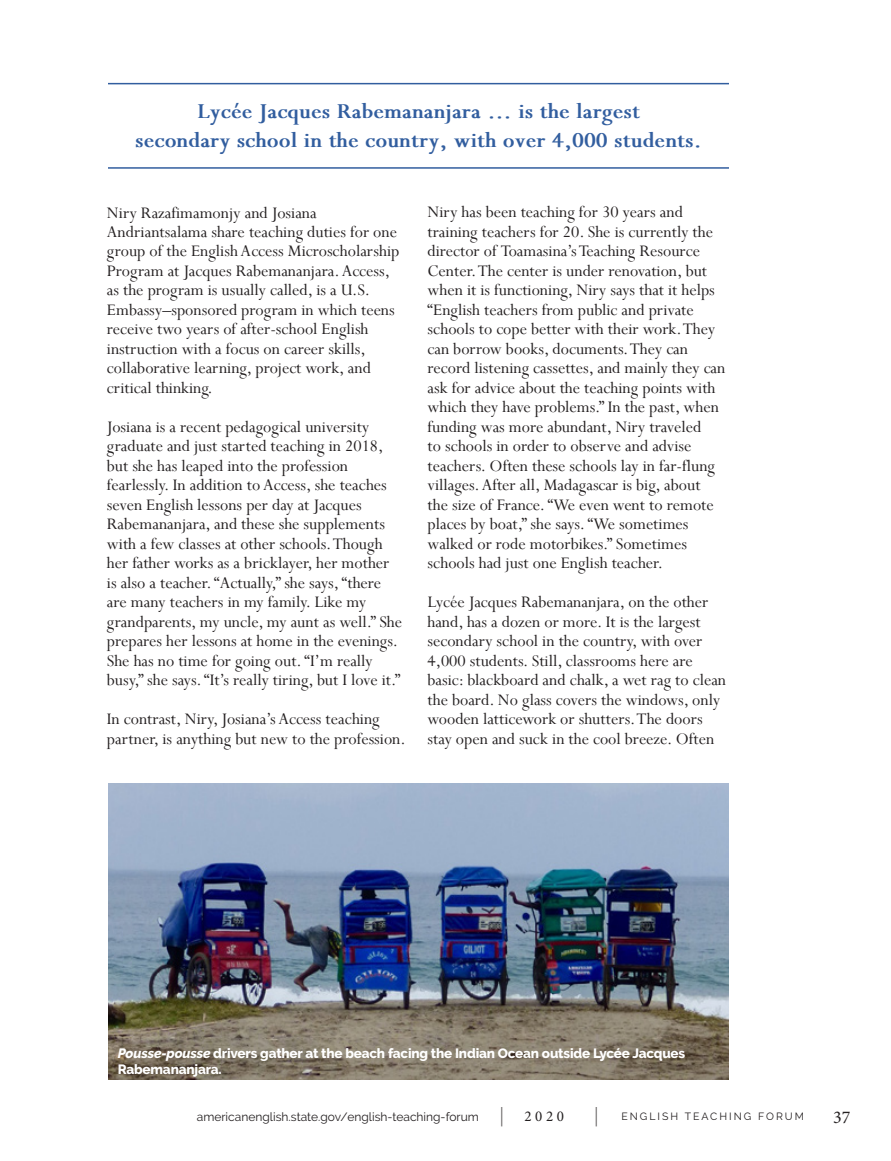
<style>
.page{position:relative;width:891px;height:1161px;background:#fff}
.page>*{position:absolute;margin:0;border:0;box-sizing:border-box;transform-origin:0 0}
.t1{font:700 24px/28.8px "Perpetua";color:#325e9f;text-align:center}
.Body{font:18px/19.5px "Perpetua";color:#231f20}
.t2{font:18px "Minion Pro";color:#231f20}
.t3{font:15px "Minion Pro";color:#231f20}
.t4{font:800 13.5px/16.2px "Raleway";letter-spacing:-.015em;color:#fff}
.t5{font:12px "Raleway";color:#231f20}
.t6{font:10.5px "Raleway";letter-spacing:.19em;color:#231f20}
.s1{font-style:italic}
</style>
<div class="page">
<svg style="left:596px;top:1107px;width:1px;height:19px"></svg>
<svg style="left:501px;top:1107px;width:1px;height:19px"></svg>
<hr style="left:108px;top:83px;width:621px;height:1px;background:#325e9f">
<hr style="left:108px;top:167px;width:621px;height:2px;background:#325e9f">
<img style="left:108px;top:783px;width:621px;height:297px">
<p class="t1" style="left:135px;top:98px;width:568px">Lycée Jacques Rabemananjara … is the largest<br>secondary school in the country, with over 4,000 students.</p>
<p class="Body" style="left:107px;top:202px;width:294px">Niry Razafimamonjy and Josiana Andriantsalama share teaching duties for one group of the English Access Microscholarship Program at Jacques Rabemananjara. Access, as the program is usually called, is a U.S.<br>Embassy–sponsored program in which teens receive two years of after-school English instruction with a focus on career skills, collaborative learning, project work, and critical thinking.</p>
<p class="Body" style="left:107px;top:417px;width:297px">Josiana is a recent pedagogical university graduate and just started teaching in 2018, but she has leaped into the profession fearlessly. In addition to Access, she teaches seven English lessons per day at Jacques Rabemananjara, and these she supplements with a few classes at other schools. Though her father works as a bricklayer, her mother is also a teacher. “Actually,” she says, “there are many teachers in my family. Like my grandparents, my uncle, my aunt as well.” She prepares her lessons at home in the evenings.<br>She has no time for going out. “I’m really busy,” she says. “It’s really tiring, but I love it.”</p>
<p class="Body" style="left:107px;top:709px;width:300px">In contrast, Niry, Josiana’s Access teaching partner, is anything but new to the profession.</p>
<p class="Body" style="left:428px;top:202px;width:299px">Niry has been teaching for 30 years and training teachers for 20. She is currently the director of Toamasina’s Teaching Resource Center. The center is under renovation, but when it is functioning, Niry says that it helps “English teachers from public and private schools to cope better with their work. They can borrow books, documents. They can record listening cassettes, and mainly they can ask for advice about the teaching points with which they have problems.” In the past, when funding was more abundant, Niry traveled<br>to schools in order to observe and advise teachers. Often these schools lay in far-flung villages. After all, Madagascar is big, about the size of France. “We even went to remote places by boat,” she says. “We sometimes walked or rode motorbikes.” Sometimes schools had just one English teacher.</p>
<p class="Body" style="left:428px;top:592px;width:300px">Lycée Jacques Rabemananjara, on the other hand, has a dozen or more. It is the largest secondary school in the country, with over 4,000 students. Still, classrooms here are basic: blackboard and chalk, a wet rag to clean the board. No glass covers the windows, only wooden latticework or shutters. The doors stay open and suck in the cool breeze. Often</p>
<p class="t4" style="left:118px;top:1045px;width:569px"><span class="s1">Pousse-pousse</span> drivers gather at the beach facing the Indian Ocean outside Lycée Jacques<br>Rabemananjara.</p>
<p class="t5" style="left:197px;top:1110px;width:284px">americanenglish.state.gov/english-teaching-forum</p>
<p class="t3" style="left:524px;top:1106px;width:41px">2020</p>
<p class="t6" style="left:621px;top:1110px;width:184px">ENGLISH TEACHING FORUM</p>
<p class="t2" style="left:833px;top:1105px;width:19px">37</p>
</div>
